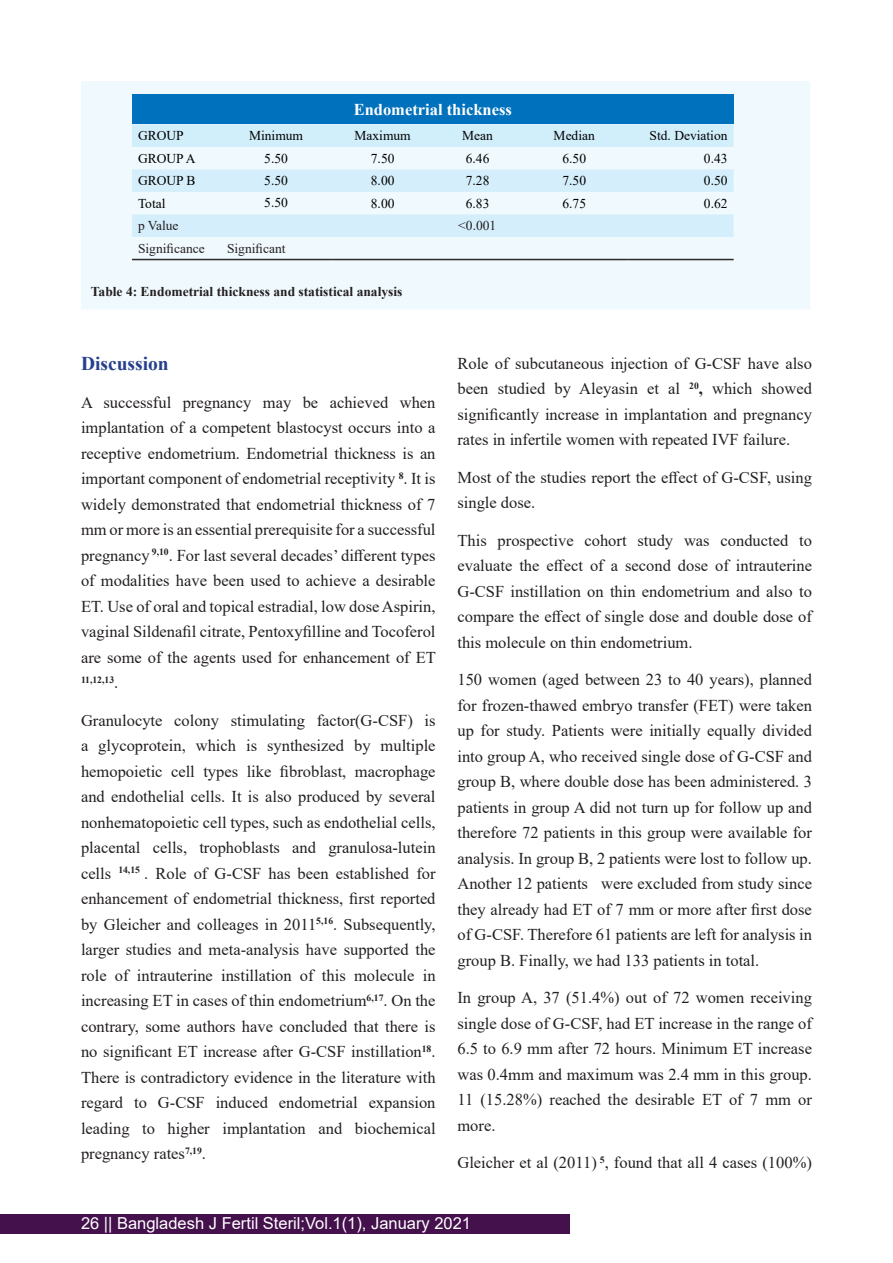
<style>
.page{position:relative;width:893px;height:1263px;background:#fff}
.page>*{position:absolute;margin:0;border:0;box-sizing:border-box;transform-origin:0 0}
.Bold{font:700 19.5px "Times New Roman";color:#253f8e}
.Body{font:16.5px/25.5px "Times New Roman";color:#231f20;text-align:justify}
.t1{font:16.5px "Arial";color:#fff}
.Table_heaader{font:700 16.5px "Times New Roman";color:#fff}
.Abs_body{font:13.5px "Times New Roman";color:#000}
.t2{font:700 13.5px "Times New Roman";color:#231f20}
.Abs_body-2{font:13.5px "Times New Roman";color:#231f20}
.Body-2{font:700 9.6px "Times New Roman";color:#231f20}
.s1{font-weight:400;font-size:16.5px}
.s2{font-weight:700}
</style>
<div class="page">
<div style="left:0;top:1214px;width:569px;height:20px;background:#44114c"></div>
<div style="left:81px;top:81px;width:729px;height:228px;background:#f0f9fd"></div>
<div style="left:132px;top:94px;width:602px;height:30px;background:#0071bc"></div>
<div style="left:132px;top:124px;width:602px;height:23px;background:#d1eefb"></div>
<svg style="left:132px;top:169px;width:602px;height:68px"></svg>
<hr style="left:132px;top:259px;width:89px;height:1px;background:#231f20">
<hr style="left:221px;top:259px;width:110px;height:1px;background:#231f20">
<hr style="left:331px;top:259px;width:103px;height:1px;background:#231f20">
<hr style="left:434px;top:259px;width:87px;height:1px;background:#231f20">
<hr style="left:521px;top:259px;width:106px;height:1px;background:#231f20">
<hr style="left:627px;top:259px;width:107px;height:1px;background:#231f20">
<p class="Table_heaader" style="left:354px;top:98px;width:160px">Endometrial thickness</p>
<p class="Abs_body" style="left:138px;top:126px;width:47px">GROUP</p>
<p class="Abs_body" style="left:249px;top:126px;width:56px">Minimum</p>
<p class="Abs_body" style="left:355px;top:126px;width:58px">Maximum</p>
<p class="Abs_body" style="left:462px;top:126px;width:32px">Mean</p>
<p class="Abs_body" style="left:554px;top:126px;width:43px">Median</p>
<p class="Abs_body" style="left:650px;top:126px;width:80px">Std. Deviation</p>
<p class="Abs_body" style="left:138px;top:149px;width:59px">GROUP A</p>
<p class="Abs_body" style="left:264px;top:149px;width:25px">5.50</p>
<p class="Abs_body" style="left:371px;top:149px;width:25px">7.50</p>
<p class="Abs_body" style="left:466px;top:149px;width:25px">6.46</p>
<p class="Abs_body" style="left:562px;top:149px;width:25px">6.50</p>
<p class="Abs_body" style="left:704px;top:149px;width:25px">0.43</p>
<p class="Abs_body" style="left:138px;top:171px;width:59px">GROUP B</p>
<p class="Abs_body" style="left:264px;top:171px;width:25px">5.50</p>
<p class="Abs_body" style="left:371px;top:171px;width:25px">8.00</p>
<p class="Abs_body" style="left:466px;top:171px;width:25px">7.28</p>
<p class="Abs_body" style="left:562px;top:171px;width:25px">7.50</p>
<p class="Abs_body" style="left:704px;top:171px;width:25px">0.50</p>
<p class="Abs_body" style="left:138px;top:194px;width:29px">Total</p>
<p class="Abs_body" style="left:264px;top:193px;width:25px">5.50</p>
<p class="Abs_body" style="left:371px;top:194px;width:25px">8.00</p>
<p class="Abs_body" style="left:466px;top:194px;width:25px">6.83</p>
<p class="Abs_body" style="left:562px;top:194px;width:25px">6.75</p>
<p class="Abs_body" style="left:704px;top:194px;width:25px">0.62</p>
<p class="Abs_body-2" style="left:138px;top:216px;width:42px">p Value</p>
<p class="Abs_body-2" style="left:458px;top:216px;width:39px">&lt;0.001</p>
<p class="Abs_body-2" style="left:138px;top:239px;width:68px">Significance</p>
<p class="Abs_body-2" style="left:227px;top:239px;width:60px">Significant</p>
<p class="t2" style="left:91px;top:282px;width:313px">Table 4: Endometrial thickness and statistical analysis</p>
<p class="Bold" style="left:81px;top:350px;width:89px">Discussion</p>
<p class="Body" style="left:81px;top:389px;width:356px">A successful pregnancy may be achieved when implantation of a competent blastocyst occurs into a receptive endometrium. Endometrial thickness is an important component of endometrial receptivity <sup>8</sup>. It is widely demonstrated that endometrial thickness of 7 mm or more is an essential prerequisite for a successful pregnancy <sup>9,10</sup>. For last several decades’ different types of modalities have been used to achieve a desirable ET. Use of oral and topical estradial, low dose Aspirin, vaginal Sildenafil citrate, Pentoxyfilline and Tocoferol are some of the agents used for enhancement of ET</p>
<p class="Body-2" style="left:81px;top:673px;width:39px">11,12,13<span class="s1">.</span></p>
<p class="Body" style="left:81px;top:707px;width:356px">Granulocyte colony stimulating factor(G-CSF) is a glycoprotein, which is synthesized by multiple hemopoietic cell types like fibroblast, macrophage and endothelial cells. It is also produced by several nonhematopoietic cell types, such as endothelial cells, placental cells, trophoblasts and granulosa‐lutein cells <sup>14,15</sup> . Role of G-CSF has been established for enhancement of endometrial thickness, first reported by Gleicher and colleages in 2011<sup>5,16</sup>. Subsequently, larger studies and meta-analysis have supported the role of intrauterine instillation of this molecule in increasing ET in cases of thin endometrium<sup>6,17</sup>. On the contrary, some authors have concluded that there is no significant ET increase after G-CSF instillation<sup>18</sup>.<br>There is contradictory evidence in the literature with regard to G-CSF induced endometrial expansion leading to higher implantation and biochemical pregnancy rates<sup>7,19</sup>.</p>
<p class="Body" style="left:457px;top:350px;width:356px">Role of subcutaneous injection of G-CSF have also been studied by Aleyasin et al <sup>20</sup><span class="s2">,</span> which showed significantly increase in implantation and pregnancy rates in infertile women with repeated IVF failure.</p>
<p class="Body" style="left:457px;top:464px;width:356px">Most of the studies report the effect of G-CSF, using single dose.</p>
<p class="Body" style="left:457px;top:527px;width:356px">This prospective cohort study was conducted to evaluate the effect of a second dose of intrauterine G-CSF instillation on thin endometrium and also to compare the effect of single dose and double dose of this molecule on thin endometrium.</p>
<p class="Body" style="left:457px;top:666px;width:356px">150 women (aged between 23 to 40 years), planned for frozen-thawed embryo transfer (FET) were taken up for study. Patients were initially equally divided into group A, who received single dose of G-CSF and group B, where double dose has been administered. 3 patients in group A did not turn up for follow up and therefore 72 patients in this group were available for analysis. In group B, 2 patients were lost to follow up.<br>Another 12 patients were excluded from study since they already had ET of 7 mm or more after first dose of G-CSF. Therefore 61 patients are left for analysis in group B. Finally, we had 133 patients in total.</p>
<p class="Body" style="left:457px;top:984px;width:356px">In group A, 37 (51.4%) out of 72 women receiving single dose of G-CSF, had ET increase in the range of 6.5 to 6.9 mm after 72 hours. Minimum ET increase was 0.4mm and maximum was 2.4 mm in this group.<br>11 (15.28%) reached the desirable ET of 7 mm or more.</p>
<p class="Body" style="left:457px;top:1149px;width:356px">Gleicher et al (2011) <sup>5</sup>, found that all 4 cases (100%)</p>
<p class="t1" style="left:81px;top:1212px;width:392px">26 || Bangladesh J Fertil Steril;Vol.1(1), January 2021</p>
</div>
